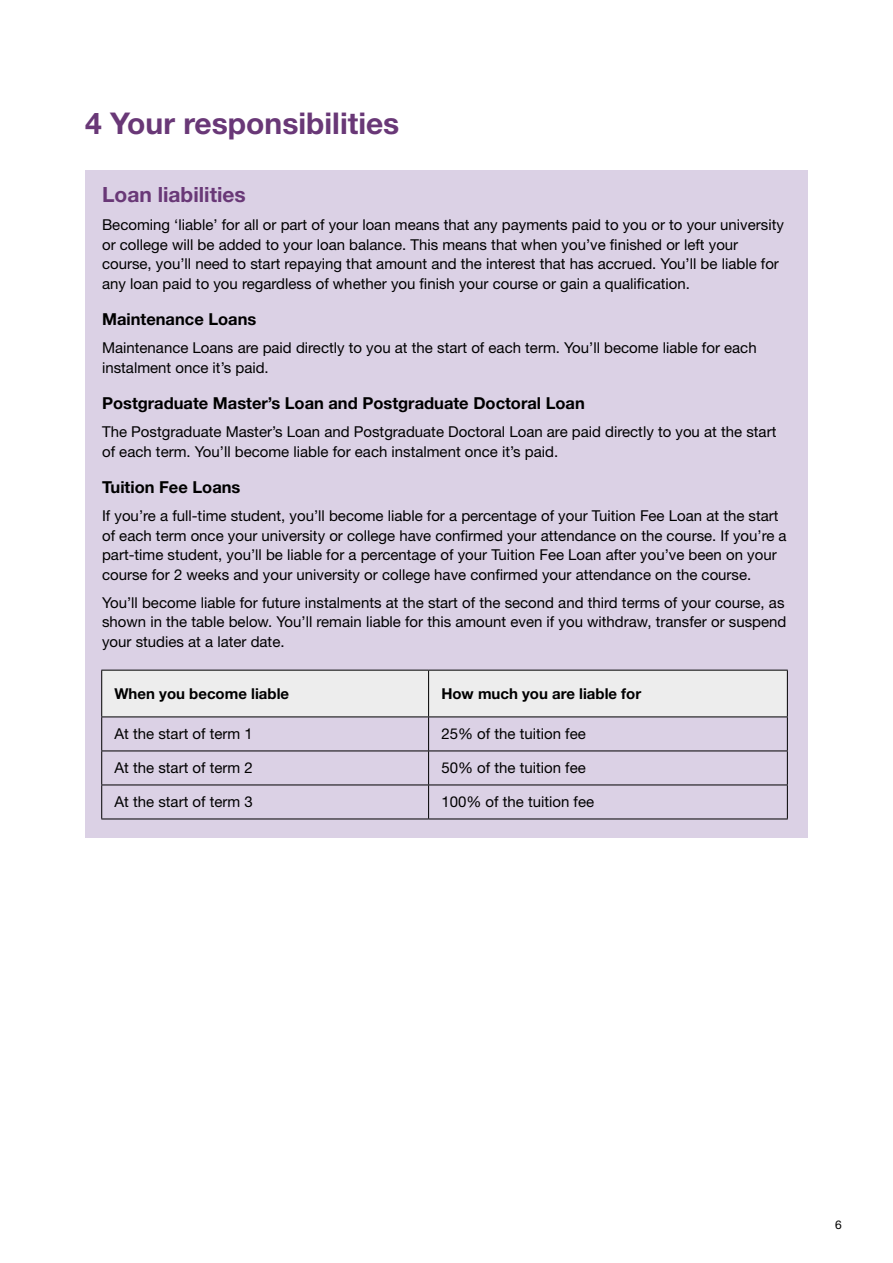
<style>
.page{position:relative;width:893px;height:1263px;background:#fff}
.page>*{position:absolute;margin:0;border:0;box-sizing:border-box;transform-origin:0 0}
.page_title{font:700 30px "Helvetica Neue LT Std";color:#693877}
.Large_heading{font:700 21px "Helvetica Neue LT Std";color:#693877}
.Body_heading{font:700 16.5px "Helvetica Neue LT Std";color:#000}
.Body_copy_small{font:15px/19.5px "Helvetica Neue LT Std";color:#000}
.Body_copy_small-2{font:700 15px "Helvetica Neue LT Std";color:#000}
.t1{font:12px "Helvetica Neue LT Std";color:#000}
</style>
<div class="page">
<div style="left:85px;top:600px;width:723px;height:238px;background:#dbd1e5"></div>
<div style="left:85px;top:170px;width:723px;height:494px;background:#dbd1e5"></div>
<div style="left:102px;top:671px;width:685px;height:45px;background:#ededed"></div>
<hr style="left:101px;top:670px;width:328px;height:1px;background:#000">
<hr style="left:101px;top:670px;width:1px;height:46px;background:#000">
<hr style="left:429px;top:670px;width:359px;height:1px;background:#000">
<hr style="left:428px;top:670px;width:1px;height:46px;background:#000">
<hr style="left:787px;top:670px;width:1px;height:46px;background:#000">
<hr style="left:101px;top:716px;width:328px;height:1px;background:#000">
<hr style="left:101px;top:717px;width:1px;height:33px;background:#000">
<hr style="left:429px;top:716px;width:359px;height:1px;background:#000">
<hr style="left:428px;top:717px;width:1px;height:33px;background:#000">
<hr style="left:787px;top:717px;width:1px;height:33px;background:#000">
<hr style="left:101px;top:750px;width:328px;height:1px;background:#000">
<hr style="left:101px;top:751px;width:1px;height:33px;background:#000">
<hr style="left:429px;top:750px;width:359px;height:1px;background:#000">
<hr style="left:428px;top:751px;width:1px;height:33px;background:#000">
<hr style="left:787px;top:751px;width:1px;height:33px;background:#000">
<hr style="left:101px;top:784px;width:328px;height:1px;background:#000">
<hr style="left:101px;top:785px;width:1px;height:34px;background:#000">
<hr style="left:429px;top:784px;width:359px;height:1px;background:#000">
<hr style="left:428px;top:785px;width:1px;height:34px;background:#000">
<hr style="left:787px;top:785px;width:1px;height:34px;background:#000">
<hr style="left:101px;top:819px;width:328px;height:1px;background:#000">
<hr style="left:429px;top:819px;width:359px;height:1px;background:#000">
<h1 class="page_title" style="left:85px;top:105px;width:316px">4 Your responsibilities</h1>
<h2 class="Large_heading" style="left:102px;top:182px;width:145px">Loan liabilities</h2>
<p class="Body_copy_small" style="left:102px;top:215px;width:683px">Becoming ‘liable’ for all or part of your loan means that any payments paid to you or to your university or college will be added to your loan balance. This means that when you’ve finished or left your course, you’ll need to start repaying that amount and the interest that has accrued. You’ll be liable for any loan paid to you regardless of whether you finish your course or gain a qualification.</p>
<h2 class="Body_heading" style="left:102px;top:309px;width:156px">Maintenance Loans</h2>
<p class="Body_copy_small" style="left:102px;top:338px;width:656px">Maintenance Loans are paid directly to you at the start of each term. You’ll become liable for each instalment once it’s paid.</p>
<h2 class="Body_heading" style="left:102px;top:393px;width:484px">Postgraduate Master’s Loan and Postgraduate Doctoral Loan</h2>
<p class="Body_copy_small" style="left:102px;top:422px;width:676px">The Postgraduate Master’s Loan and Postgraduate Doctoral Loan are paid directly to you at the start of each term. You’ll become liable for each instalment once it’s paid.</p>
<h2 class="Body_heading" style="left:102px;top:477px;width:140px">Tuition Fee Loans</h2>
<p class="Body_copy_small" style="left:102px;top:506px;width:686px">If you’re a full-time student, you’ll become liable for a percentage of your Tuition Fee Loan at the start of each term once your university or college have confirmed your attendance on the course. If you’re a part-time student, you’ll be liable for a percentage of your Tuition Fee Loan after you’ve been on your course for 2 weeks and your university or college have confirmed your attendance on the course.</p>
<p class="Body_copy_small" style="left:102px;top:592px;width:686px">You’ll become liable for future instalments at the start of the second and third terms of your course, as shown in the table below. You’ll remain liable for this amount even if you withdraw, transfer or suspend your studies at a later date.</p>
<p class="Body_copy_small-2" style="left:114px;top:684px;width:176px">When you become liable</p>
<p class="Body_copy_small-2" style="left:441px;top:684px;width:201px">How much you are liable for</p>
<p class="Body_copy_small" style="left:114px;top:724px;width:140px">At the start of term 1</p>
<p class="Body_copy_small" style="left:441px;top:724px;width:146px">25% of the tuition fee</p>
<p class="Body_copy_small" style="left:114px;top:758px;width:140px">At the start of term 2</p>
<p class="Body_copy_small" style="left:441px;top:758px;width:146px">50% of the tuition fee</p>
<p class="Body_copy_small" style="left:114px;top:792px;width:140px">At the start of term 3</p>
<p class="Body_copy_small" style="left:441px;top:792px;width:154px">100% of the tuition fee</p>
<p class="t1" style="left:835px;top:1217px;width:8px">6</p>
</div>
